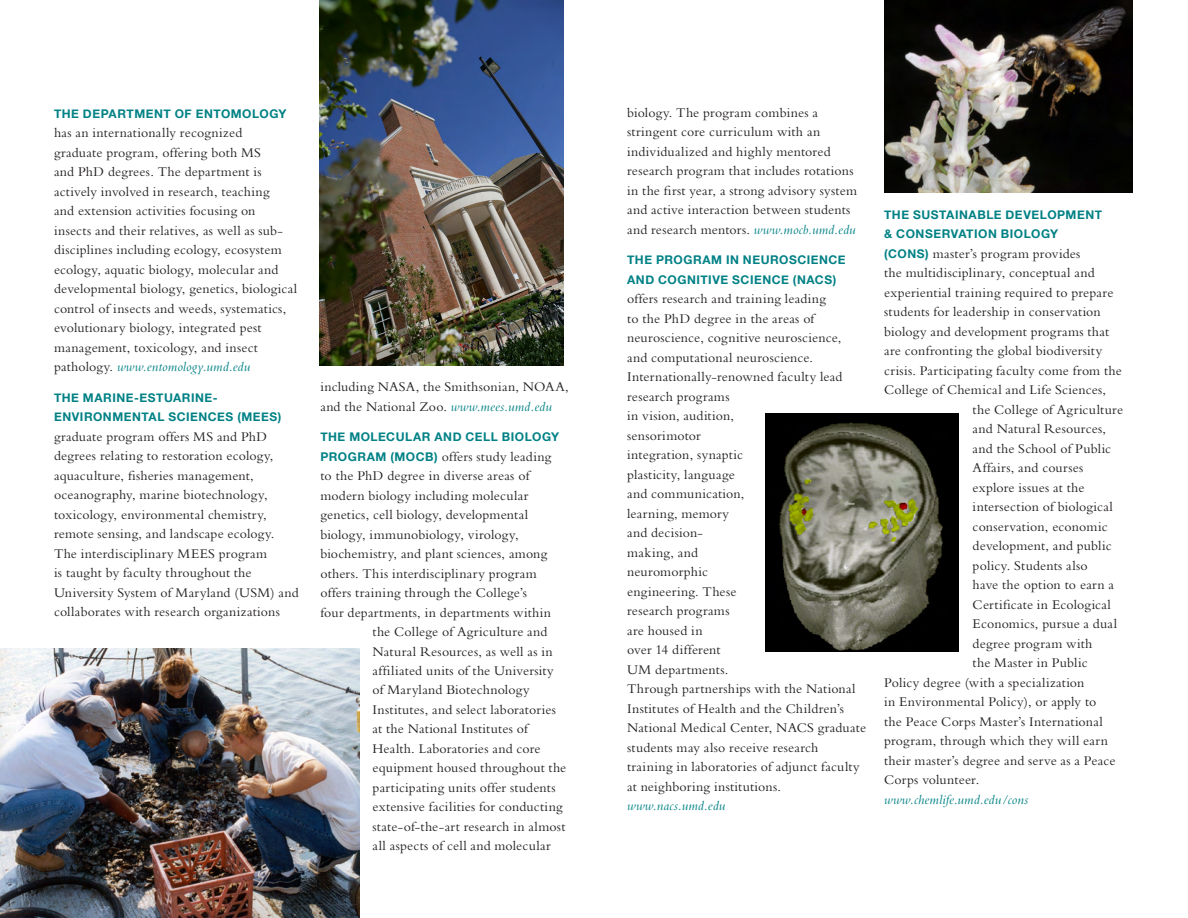
<style>
.page{position:relative;width:1188px;height:918px;background:#fff}
.page>*{position:absolute;margin:0;border:0;box-sizing:border-box;transform-origin:0 0}
.bios{font:13.8px/19.5px "Bembo";letter-spacing:.015em;color:#231f20}
.bios-2{font:italic 13.8px "Bembo";letter-spacing:.01em;color:#008185}
.bios-3{font:700 12px/19.5px "Helvetica Neue";letter-spacing:.045em;color:#008185}
.s1{font-style:italic;color:#008185}
.s2{font-family:"Helvetica Neue";font-weight:700;font-size:12px;color:#008185}
</style>
<div class="page">
<img style="left:885px;top:0;width:247px;height:192px">
<img style="left:0;top:648px;width:359px;height:270px">
<img style="left:320px;top:0;width:244px;height:366px">
<img style="left:765px;top:413px;width:193px;height:239px">
<p class="bios-3" style="left:54px;top:104px;width:234px">THE DEPARTMENT OF ENTOMOLOGY</p>
<p class="bios" style="left:54px;top:123px;width:245px">has an internationally recognized<br>graduate program, offering both MS<br>and PhD degrees. The department is actively involved in research, teaching<br>and extension activities focusing on<br>insects and their relatives, as well as sub&shy;disciplines including ecology, ecosystem ecology, aquatic biology, molecular and developmental biology, genetics, biological control of insects and weeds, systematics, evolutionary biology, integrated pest management, toxicology, and insect pathology. <span class="s1">www.entomology.umd.edu</span></p>
<p class="bios-3" style="left:54px;top:387px;width:95px">THE MARINE-EST</p>
<p class="bios-3" style="left:54px;top:387px;width:198px;text-indent:110px">UARINE-<br>ENVIRONMENTAL SCIENCES (MEE</p>
<p class="bios-3" style="left:270px;top:407px;width:13px">S)</p>
<p class="bios" style="left:54px;top:426px;width:246px">graduate program offers MS and PhD degrees relating to restoration ecology, aquaculture, fisheries management, oceanography, marine biotechnology, toxicology, environmental chemistry, remote sensing, and landscape ecology.<br>The interdisciplinary MEES program<br>is taught by faculty throughout the University System of Maryland (USM) and collaborates with research organizations</p>
<p class="bios" style="left:320px;top:377px;width:250px">including NASA, the Smithsonian, NOAA, and the National Zoo. <span class="s1">www.mees.umd.edu</span></p>
<p class="bios-3" style="left:320px;top:427px;width:240px">THE MOLECULAR AND CELL BIOLOGY</p>
<p class="bios" style="left:320px;top:446px;width:233px"><span class="s2">PROGRAM (MO CB)</span> offers study leading</p>
<p class="bios" style="left:320px;top:466px;width:211px">to the PhD degree in diverse areas of</p>
<p class="bios" style="left:320px;top:485px;width:210px">modern biology including molecular</p>
<p class="bios" style="left:320px;top:505px;width:209px">genetics, cell biology, developmental</p>
<p class="bios" style="left:320px;top:524px;width:200px">biology, immunobiology, virology,</p>
<p class="bios" style="left:320px;top:544px;width:228px">biochemistry, and plant sciences, among</p>
<p class="bios" style="left:320px;top:563px;width:218px">others. This interdisciplinary program</p>
<p class="bios" style="left:320px;top:583px;width:208px">offers training through the College’s</p>
<p class="bios" style="left:320px;top:602px;width:232px">four departments, in departments within</p>
<p class="bios" style="left:373px;top:622px;width:176px">the College of Agriculture and</p>
<p class="bios" style="left:373px;top:641px;width:182px">Natural Resources, as well as in</p>
<p class="bios" style="left:373px;top:661px;width:183px">affiliated units of the University</p>
<p class="bios" style="left:373px;top:680px;width:158px">of Maryland Biotechnology</p>
<p class="bios" style="left:373px;top:700px;width:185px">Institutes, and select laboratories</p>
<p class="bios" style="left:373px;top:719px;width:157px">at the National Institutes of</p>
<p class="bios" style="left:373px;top:739px;width:170px">Health. Laboratories and core</p>
<p class="bios" style="left:373px;top:758px;width:195px">equipment housed throughout the</p>
<p class="bios" style="left:373px;top:778px;width:185px">participating units offer students</p>
<p class="bios" style="left:373px;top:797px;width:192px">extensive facilities for conducting</p>
<p class="bios" style="left:373px;top:817px;width:194px">state-of-the-art research in almost</p>
<p class="bios" style="left:373px;top:836px;width:180px">all aspects of cell and molecular</p>
<p class="bios" style="left:627px;top:103px;width:231px">biology. The program combines a stringent core curriculum with an individualized and highly mentored research program that includes rotations in the first year, a strong advisory system and active interaction between students and research mentors. <span class="s1">www.mocb.umd.edu</span></p>
<p class="bios-3" style="left:627px;top:250px;width:220px">THE PROGRAM IN NEUROSCIENCE<br>AND COGNITIVE SCIENCE (NACS)</p>
<p class="bios" style="left:627px;top:289px;width:241px">offers research and training leading<br>to the PhD degree in the areas of neuroscience, cognitive neuroscience,<br>and computational neuroscience.<br>Internationally-renowned faculty lead research programs<br>in vision, audition,<br>sensorimotor<br>integration, synaptic<br>plasticity, language<br>and communication,<br>learning, memory<br>and decision-<br>making, and<br>neuromorphic<br>engineering. These<br>research programs<br>are housed in<br>over 14 different<br>UM departments.<br>Through partnerships with the National<br>Institutes of Health and the Children’s<br>National Medical Center, NACS graduate students may also receive research training in laboratories of adjunct faculty at neighboring institutions. <span class="s1">www.nacs.umd.edu</span></p>
<p class="bios-3" style="left:884px;top:205px;width:219px">THE SUSTAINABLE DEVELOPMENT &amp; CONSERVATION BIOLOGY</p>
<p class="bios" style="left:884px;top:244px;width:198px"><span class="s2">(CON S)</span> master’s program provides</p>
<p class="bios" style="left:884px;top:263px;width:212px">the multidisciplinary, conceptual and</p>
<p class="bios" style="left:884px;top:283px;width:231px">experiential training required to prepare</p>
<p class="bios" style="left:884px;top:302px;width:218px">students for leadership in conservation</p>
<p class="bios" style="left:884px;top:322px;width:227px">biology and development programs that</p>
<p class="bios" style="left:884px;top:341px;width:220px">are confronting the global biodiversity</p>
<p class="bios" style="left:884px;top:360px;width:239px">crisis. Participating faculty come from the</p>
<p class="bios" style="left:884px;top:380px;width:223px">College of Chemical and Life Sciences,</p>
<p class="bios" style="left:973px;top:399px;width:152px">the College of Agriculture</p>
<p class="bios" style="left:973px;top:419px;width:135px">and Natural Resources,</p>
<p class="bios" style="left:973px;top:438px;width:140px">and the School of Public</p>
<p class="bios" style="left:973px;top:458px;width:112px">Affairs, and courses</p>
<p class="bios" style="left:973px;top:477px;width:113px">explore issues at the</p>
<p class="bios" style="left:973px;top:497px;width:142px">intersection of biological</p>
<p class="bios" style="left:973px;top:516px;width:137px">conservation, economic</p>
<p class="bios" style="left:973px;top:536px;width:140px">development, and public</p>
<p class="bios" style="left:973px;top:555px;width:117px">policy. Students also</p>
<p class="bios" style="left:973px;top:575px;width:143px">have the option to earn a</p>
<p class="bios" style="left:973px;top:594px;width:140px">Certificate in Ecological</p>
<p class="bios" style="left:973px;top:614px;width:146px">Economics, pursue a dual</p>
<p class="bios" style="left:973px;top:633px;width:121px">degree program with</p>
<p class="bios" style="left:973px;top:653px;width:117px">the Master in Public</p>
<p class="bios" style="left:884px;top:672px;width:202px">Policy degree (with a specialization</p>
<p class="bios" style="left:884px;top:692px;width:214px">in Environmental Policy), or apply to</p>
<p class="bios" style="left:884px;top:711px;width:220px">the Peace Corps Master’s International</p>
<p class="bios" style="left:884px;top:731px;width:225px">program, through which they will earn</p>
<p class="bios" style="left:884px;top:750px;width:233px">their master’s degree and serve as a Peace</p>
<p class="bios" style="left:884px;top:770px;width:97px">Corps volunteer.</p>
<p class="bios-2" style="left:884px;top:791px;width:146px">www.chemlife.umd.edu/cons</p>
</div>
